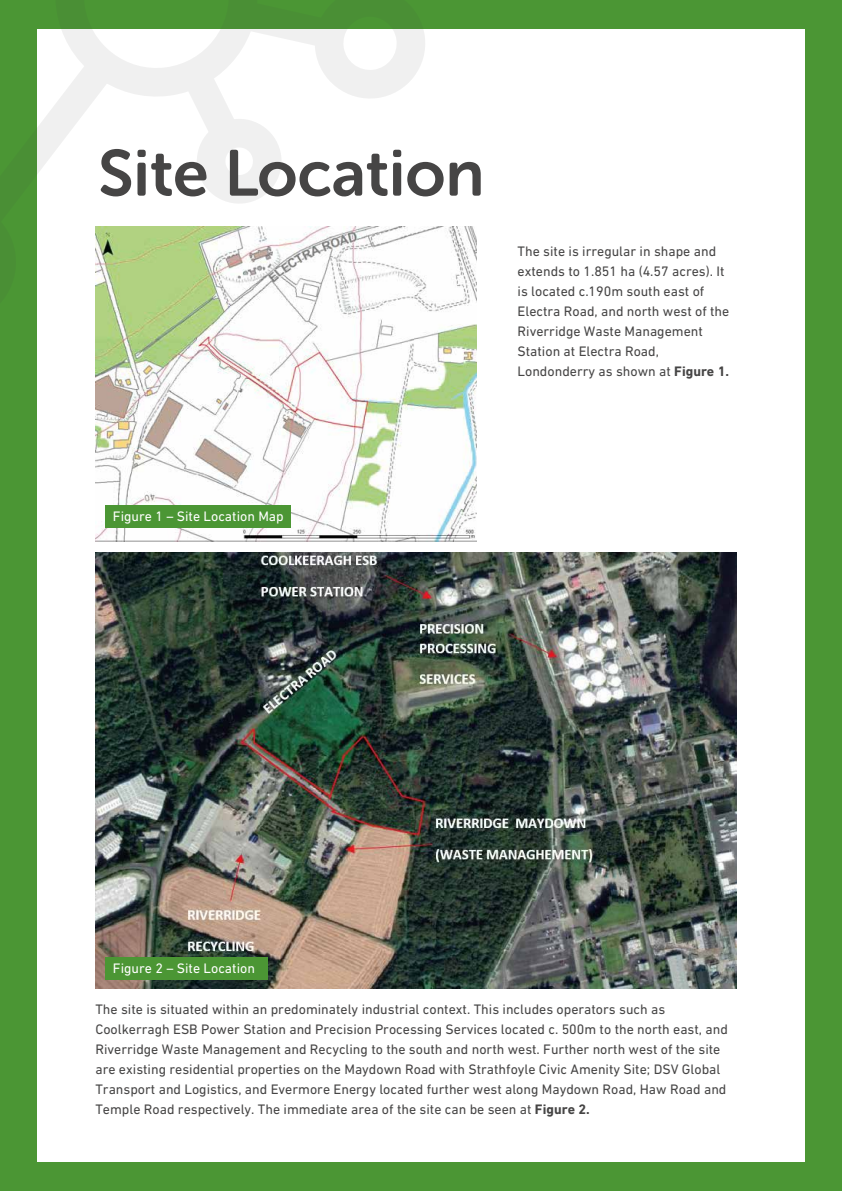
<style>
.page{position:relative;width:842px;height:1191px;background:#4b9634}
.page>*{position:absolute;margin:0;border:0;box-sizing:border-box;transform-origin:0 0}
.t1{font:64.7px "Museo Sans Rounded 700";color:#464545}
.t2{font:14px/20px "DIN Next LT Pro";color:#464545}
.t3{font:14px "DIN Next LT Pro";color:#fff}
.s1{font-weight:700}
</style>
<div class="page">
<div style="left:37px;top:29px;width:768px;height:1132px;background:#fff"></div>
<img style="left:96px;top:553px;width:640px;height:436px">
<img style="left:95px;top:227px;width:381px;height:315px">
<div style="left:105px;top:506px;width:186px;height:22px;background:#4b9634"></div>
<div style="left:105px;top:957px;width:162px;height:23px;background:#4b9634"></div>
<svg style="left:37px;top:29px;width:388px;height:295px"></svg>
<h1 class="t1" style="left:98px;top:137px;width:388px">Site Location</h1>
<p class="t2" style="left:518px;top:241px;width:213px">The site is irregular in shape and extends to 1.851 ha (4.57 acres). It is located c.190m south east of<br>Electra Road, and north west of the<br>Riverridge Waste Management<br>Station at Electra Road,<br>Londonderry as shown at <span class="s1">Figure 1.</span></p>
<p class="t3" style="left:113px;top:508px;width:172px">Figure 1 – Site Location Map</p>
<p class="t3" style="left:113px;top:960px;width:144px">Figure 2 – Site Location</p>
<p class="t2" style="left:95px;top:998px;width:634px">The site is situated within an predominately industrial context. This includes operators such as Coolkerragh ESB Power Station and Precision Processing Services located c. 500m to the north east, and Riverridge Waste Management and Recycling to the south and north west. Further north west of the site are existing residential properties on the Maydown Road with Strathfoyle Civic Amenity Site; DSV Global Transport and Logistics, and Evermore Energy located further west along Maydown Road, Haw Road and Temple Road respectively. The immediate area of the site can be seen at <span class="s1">Figure 2.</span></p>
</div>
